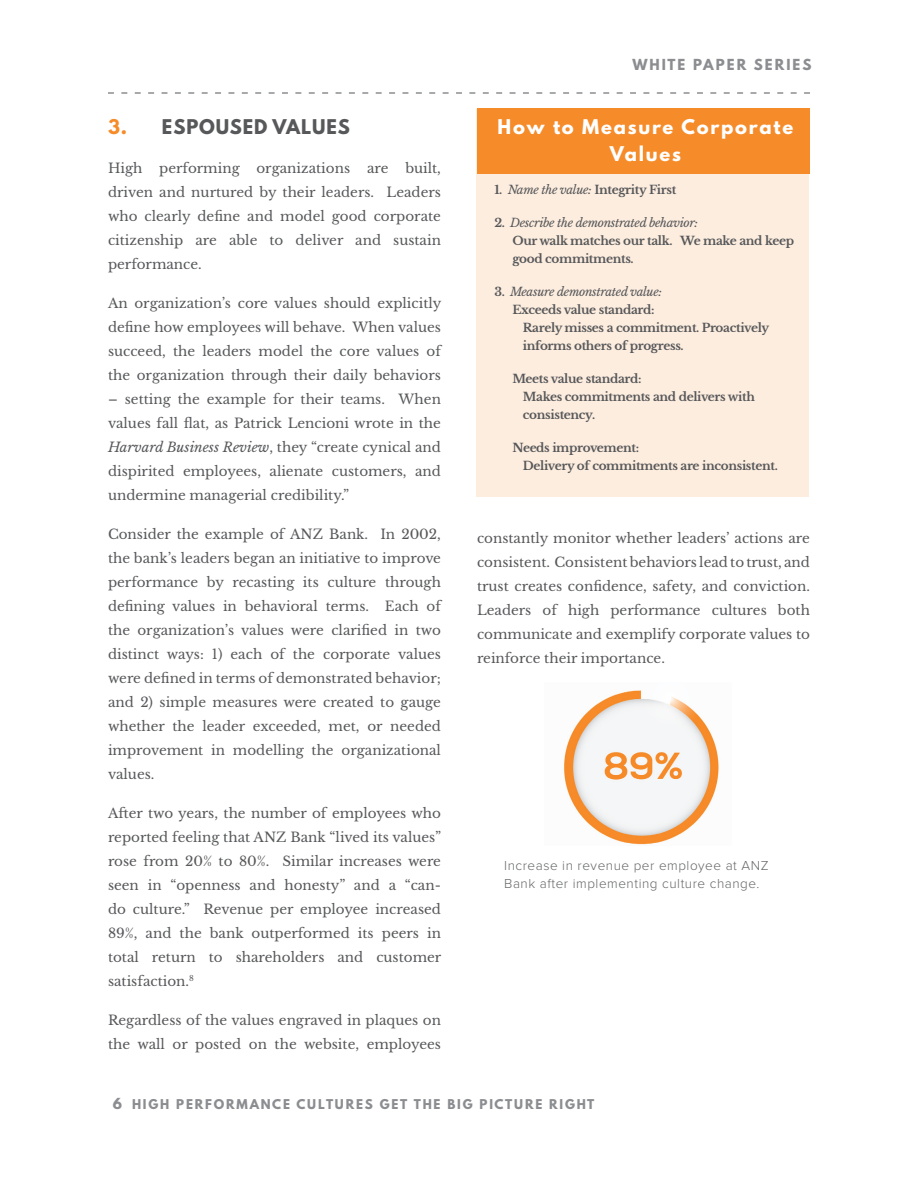
<style>
.page{position:relative;width:918px;height:1188px;background:#fff}
.page>*{position:absolute;margin:0;border:0;box-sizing:border-box;transform-origin:0 0}
.t1{font:700 18px/27px "League Spartan";letter-spacing:.1em;color:#fff;text-align:center}
.t2{font:700 18px "League Spartan";letter-spacing:.05em;color:#57585a}
.t3{font:13.5px/24px "Libre Baskerville";color:#57585a;text-align:justify}
.t4{font:300 13.5px/18px "Proxima Nova";letter-spacing:.04em;color:#656666}
.t5{font:700 13.5px "League Spartan";letter-spacing:.15em;color:#8b8d90}
.t6{font:700 12px/18px "Libre Baskerville";letter-spacing:-.03em;color:#57585a}
.t7{font:italic 12px "Libre Baskerville";letter-spacing:-.03em;color:#57585a}
.t8{font:700 12px "League Spartan";letter-spacing:.15em;color:#8b8d90}
.s1{color:#f68b29}
.s2{font-style:italic}
.s3{font-weight:400;font-style:italic}
.s4{font-weight:700;font-style:normal}
.s5{font-size:13.5px}
</style>
<div class="page">
<div style="left:476px;top:109px;width:333px;height:387px;background:#fdeddf"></div>
<svg style="left:108px;top:92px;width:702px;height:2px"></svg>
<div style="left:477px;top:108px;width:332px;height:65px;background:#f68b29"></div>
<img style="left:564px;top:690px;width:155px;height:155px">
<p class="t2" style="left:108px;top:112px;width:243px"><span class="s1">3.</span> ESPOUSED VALUES</p>
<p class="t3" style="left:108px;top:156px;width:335px">High performing organizations are built, driven and nurtured by their leaders. Leaders who clearly define and model good corporate citizenship are able to deliver and sustain performance.</p>
<p class="t3" style="left:108px;top:291px;width:335px">An organization’s core values should explicitly define how employees will behave. When values succeed, the leaders model the core values of the organization through their daily behaviors</p>
<p class="t3" style="left:108px;top:387px;width:335px">– setting the example for their teams. When values fall flat, as Patrick Lencioni wrote in the <span class="s2">Harvard Business Review</span>, they “create cynical and dispirited employees, alienate customers, and undermine managerial credibility.”</p>
<p class="t3" style="left:108px;top:522px;width:335px">Consider the example of ANZ Bank. In 2002, the bank’s leaders began an initiative to improve performance by recasting its culture through defining values in behavioral terms. Each of the organization’s values were clarified in two distinct ways: 1) each of the corporate values were defined in terms of demonstrated behavior; and 2) simple measures were created to gauge whether the leader exceeded, met, or needed improvement in modelling the organizational values.</p>
<p class="t3" style="left:108px;top:801px;width:335px">After two years, the number of employees who reported feeling that ANZ Bank “lived its values” rose from 20% to 80%. Similar increases were seen in “openness and honesty” and a “can&shy;do culture.” Revenue per employee increased 89%, and the bank outperformed its peers in total return to shareholders and customer satisfaction.<sup>8</sup></p>
<p class="t3" style="left:108px;top:1008px;width:335px">Regardless of the values engraved in plaques on the wall or posted on the website, employees</p>
<p class="t5" style="left:632px;top:54px;width:181px">WHITE PAPER SERIES</p>
<p class="t1" style="left:498px;top:112px;width:297px">How to Measure Corporate<br>Values</p>
<p class="t6" style="left:494px;top:180px;width:183px">1. <span class="s3">Name the value:</span> Integrity First</p>
<p class="t7" style="left:494px;top:215px;width:205px"><span class="s4">2.</span> Describe the demonstrated behavior:</p>
<p class="t6" style="left:512px;top:231px;width:283px">Our walk matches our talk. We make and keep good commitments.</p>
<p class="t7" style="left:494px;top:284px;width:169px"><span class="s4">3.</span> Measure demonstrated value:</p>
<p class="t6" style="left:512px;top:300px;width:144px">Exceeds value standard:</p>
<p class="t6" style="left:523px;top:318px;width:248px">Rarely misses a commitment. Proactively informs others of progress.</p>
<p class="t6" style="left:512px;top:369px;width:131px">Meets value standard:</p>
<p class="t6" style="left:523px;top:387px;width:234px">Makes commitments and delivers with consistency.</p>
<p class="t6" style="left:512px;top:438px;width:128px">Needs improvement:</p>
<p class="t6" style="left:523px;top:456px;width:256px">Delivery of commitments are inconsistent.</p>
<p class="t3" style="left:477px;top:526px;width:335px">constantly monitor whether leaders’ actions are consistent. Consistent behaviors lead to trust, and trust creates confidence, safety, and conviction.<br>Leaders of high performance cultures both communicate and exemplify corporate values to reinforce their importance.</p>
<p class="t4" style="left:504px;top:857px;width:266px">Increase in revenue per employee at ANZ<br>Bank after implementing culture change.</p>
<p class="t8" style="left:113px;top:1094px;width:483px"><span class="s5">6</span> HIGH PERFORMANCE CULTURES GET THE BIG PICTURE RIGHT</p>
</div>
